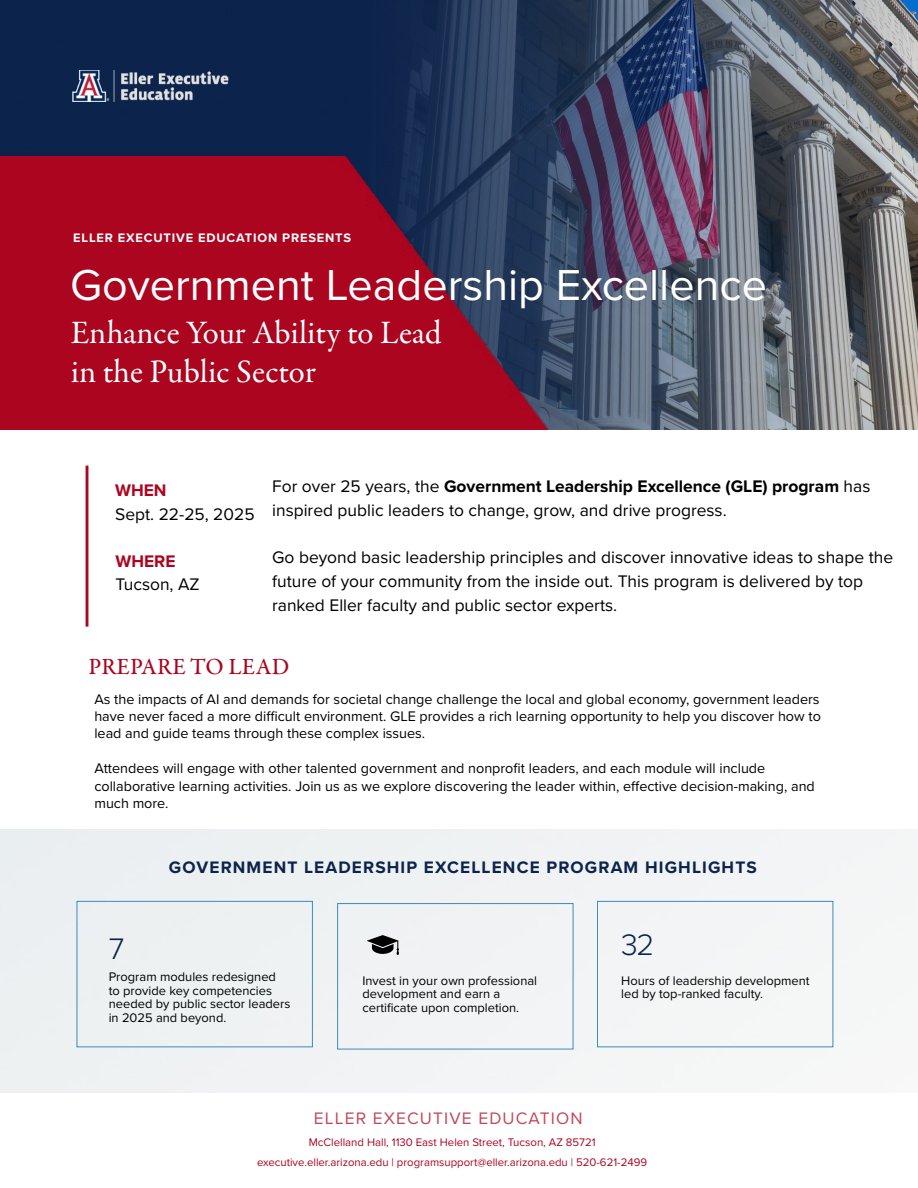
<style>
.page{position:relative;width:918px;height:1188px;background:#fff}
.page>*{position:absolute;margin:0;border:0;box-sizing:border-box;transform-origin:0 0}
.t1{font:44.85px "Proxima Nova";color:#fff}
.t2{font:33px/39.6px "Garamond Premr Pro";color:#fff}
.t3{font:300 30.75px "Proxima Nova";color:#0c234b}
.t4{font:500 23.4px "Garamond Premr Pro";letter-spacing:.01em;color:#ab0520}
.t5{font:17.4px/23.9px "Proxima Nova";color:#000}
.t6{font:700 17.4px "Proxima Nova";color:#ab0520}
.t7{font:700 17.25px "Proxima Nova";letter-spacing:.065em;color:#0c234b}
.t8{font:17.25px "Proxima Nova";letter-spacing:.065em;color:#c1485b}
.t9{font:14.4px/17.4px "Proxima Nova";color:#000;text-align:justify}
.t10{font:12.9px/13.5px "Proxima Nova";color:#000}
.t11{font:700 12.75px "Proxima Nova";letter-spacing:.065em;color:#fff}
.t12{font:11.4px "Proxima Nova";color:#ab0520}
.s1{font-weight:700}
</style>
<div class="page">
<img style="left:0;top:0;width:918px;height:429px">
<img style="left:0;top:156px;width:553px;height:273px">
<img style="left:72px;top:71px;width:201px;height:30px">
<hr style="left:86px;top:466px;width:2px;height:161px;background:#ab0520">
<div style="left:77px;top:901px;width:236px;height:146px;border:1px solid #378dbd"></div>
<div style="left:337px;top:903px;width:236px;height:146px;border:1px solid #378dbd"></div>
<div style="left:597px;top:901px;width:236px;height:146px;border:1px solid #378dbd"></div>
<img style="left:367px;top:929px;width:32px;height:32px">
<p class="t11" style="left:73px;top:229px;width:279px">ELLER EXECUTIVE EDUCATION PRESENTS</p>
<h1 class="t1" style="left:70px;top:251px;width:698px">Government Leadership Excellence</h1>
<h2 class="t2" style="left:71px;top:313px;width:372px">Enhance Your Ability to Lead in the Public Sector</h2>
<p class="t6" style="left:115px;top:478px;width:53px">WHEN</p>
<p class="t5" style="left:115px;top:502px;width:141px">Sept. 22-25, 2025</p>
<p class="t6" style="left:115px;top:548px;width:62px">WHERE</p>
<p class="t5" style="left:115px;top:572px;width:86px">Tucson, AZ</p>
<p class="t5" style="left:272px;top:473px;width:600px">For over 25 years, the <span class="s1">Government Leadership Excellence (GLE) program</span> has inspired public leaders to change, grow, and drive progress.</p>
<p class="t5" style="left:272px;top:545px;width:622px">Go beyond basic leadership principles and discover innovative ideas to shape the future of your community from the inside out. This program is delivered by top ranked Eller faculty and public sector experts.</p>
<h3 class="t4" style="left:88px;top:653px;width:202px">PREPARE TO LEAD</h3>
<p class="t9" style="left:94px;top:690px;width:728px">As the impacts of AI and demands for societal change challenge the local and global economy, government leaders have never faced a more difficult environment. GLE provides a rich learning opportunity to help you discover how to lead and guide teams through these complex issues.</p>
<p class="t9" style="left:94px;top:759px;width:722px;text-align:left">Attendees will engage with other talented government and nonprofit leaders, and each module will include collaborative learning activities. Join us as we explore discovering the leader within, effective decision-making, and much more.</p>
<p class="t7" style="left:169px;top:854px;width:589px">GOVERNMENT LEADERSHIP EXCELLENCE PROGRAM HIGHLIGHTS</p>
<h3 class="t3" style="left:109px;top:926px;width:17px">7</h3>
<h3 class="t3" style="left:621px;top:922px;width:35px">32</h3>
<p class="t10" style="left:109px;top:969px;width:183px">Program modules redesigned to provide key competencies needed by public sector leaders in 2025 and beyond.</p>
<p class="t10" style="left:362px;top:973px;width:176px">Invest in your own professional development and earn a certificate upon completion.</p>
<p class="t10" style="left:621px;top:973px;width:190px">Hours of leadership development led by top-ranked faculty.</p>
<p class="t8" style="left:314px;top:1105px;width:270px">ELLER EXECUTIVE EDUCATION</p>
<p class="t12" style="left:309px;top:1134px;width:288px">McClelland Hall, 1130 East Helen Street, Tucson, AZ 85721</p>
<p class="t12" style="left:257px;top:1154px;width:392px">executive.eller.arizona.edu | programsupport@eller.arizona.edu | 520-621-2499</p>
</div>
